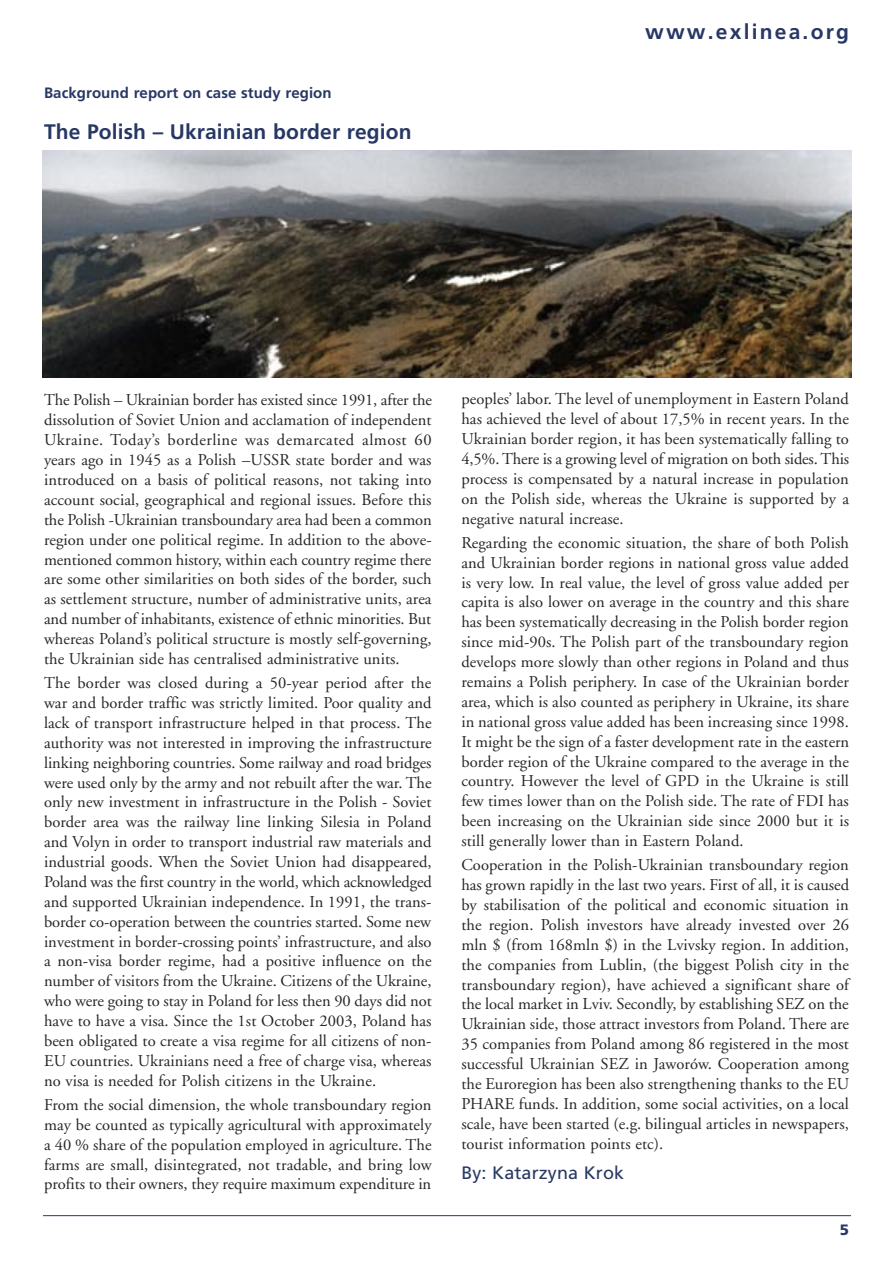
<style>
.page{position:relative;width:893px;height:1263px;background:#fff}
.page>*{position:absolute;margin:0;border:0;box-sizing:border-box;transform-origin:0 0}
.EX_Headings_Semibold{font:700 21px "Frutiger";letter-spacing:.005em;color:#283865}
.EX_Headings_Semibold-2{font:700 21px "Frutiger";letter-spacing:.105em;color:#283865}
.Authors{font:18px "Frutiger";letter-spacing:.005em;color:#283865}
.t1{font:16.5px/20px "Adobe Garamond";letter-spacing:.005em;color:#262628;text-align:justify}
.EX_Headings_Semibold-3{font:700 15px "Frutiger";letter-spacing:.005em;color:#283865}
.t2{font:900 15px "Frutiger";color:#283865}
</style>
<div class="page">
<hr style="left:43px;top:1215px;width:808px;height:1px;background:#283865">
<img style="left:43px;top:151px;width:809px;height:226px">
<p class="EX_Headings_Semibold-3" style="left:44px;top:84px;width:289px">Background report on case study region</p>
<p class="EX_Headings_Semibold" style="left:44px;top:120px;width:369px">The Polish – Ukrainian border region</p>
<p class="EX_Headings_Semibold-2" style="left:645px;top:19px;width:205px">www.exlinea.org</p>
<p class="t1" style="left:44px;top:391px;width:389px">The Polish – Ukrainian border has existed since 1991, after the dissolution of Soviet Union and acclamation of independent Ukraine. Today’s borderline was demarcated almost 60 years ago in 1945 as a Polish –USSR state border and was introduced on a basis of political reasons, not taking into account social, geographical and regional issues. Before this the Polish -Ukrainian transboundary area had been a common region under one political regime. In addition to the above&shy;mentioned common history, within each country regime there are some other similarities on both sides of the border, such as settlement structure, number of administrative units, area and number of inhabitants, existence of ethnic minorities. But whereas Poland’s political structure is mostly self-governing, the Ukrainian side has centralised administrative units.</p>
<p class="t1" style="left:44px;top:673px;width:389px">The border was closed during a 50-year period after the war and border traffic was strictly limited. Poor quality and lack of transport infrastructure helped in that process. The authority was not interested in improving the infrastructure linking neighboring countries. Some railway and road bridges were used only by the army and not rebuilt after the war. The only new investment in infrastructure in the Polish - Soviet border area was the railway line linking Silesia in Poland and Volyn in order to transport industrial raw materials and industrial goods. When the Soviet Union had disappeared, Poland was the first country in the world, which acknowledged and supported Ukrainian independence. In 1991, the trans&shy;border co-operation between the countries started. Some new investment in border-crossing points’ infrastructure, and also a non-visa border regime, had a positive influence on the number of visitors from the Ukraine. Citizens of the Ukraine, who were going to stay in Poland for less then 90 days did not have to have a visa. Since the 1st October 2003, Poland has been obligated to create a visa regime for all citizens of non-EU countries. Ukrainians need a free of charge visa, whereas no visa is needed for Polish citizens in the Ukraine.</p>
<p class="t1" style="left:44px;top:1095px;width:389px">From the social dimension, the whole transboundary region may be counted as typically agricultural with approximately a 40 % share of the population employed in agriculture. The farms are small, disintegrated, not tradable, and bring low profits to their owners, they require maximum expenditure in</p>
<p class="t1" style="left:461px;top:390px;width:389px">peoples’ labor. The level of unemployment in Eastern Poland has achieved the level of about 17,5% in recent years. In the Ukrainian border region, it has been systematically falling to 4,5%. There is a growing level of migration on both sides. This process is compensated by a natural increase in population on the Polish side, whereas the Ukraine is supported by a negative natural increase.</p>
<p class="t1" style="left:461px;top:533px;width:389px">Regarding the economic situation, the share of both Polish and Ukrainian border regions in national gross value added is very low. In real value, the level of gross value added per capita is also lower on average in the country and this share has been systematically decreasing in the Polish border region since mid-90s. The Polish part of the transboundary region develops more slowly than other regions in Poland and thus remains a Polish periphery. In case of the Ukrainian border area, which is also counted as periphery in Ukraine, its share in national gross value added has been increasing since 1998.<br>It might be the sign of a faster development rate in the eastern border region of the Ukraine compared to the average in the country. However the level of GPD in the Ukraine is still few times lower than on the Polish side. The rate of FDI has been increasing on the Ukrainian side since 2000 but it is still generally lower than in Eastern Poland.</p>
<p class="t1" style="left:461px;top:855px;width:389px">Cooperation in the Polish-Ukrainian transboundary region has grown rapidly in the last two years. First of all, it is caused by stabilisation of the political and economic situation in the region. Polish investors have already invested over 26 mln $ (from 168mln $) in the Lvivsky region. In addition, the companies from Lublin, (the biggest Polish city in the transboundary region), have achieved a significant share of the local market in Lviv. Secondly, by establishing SEZ on the Ukrainian side, those attract investors from Poland. There are 35 companies from Poland among 86 registered in the most successful Ukrainian SEZ in Jaworów. Cooperation among the Euroregion has been also strengthening thanks to the EU PHARE funds. In addition, some social activities, on a local scale, have been started (e.g. bilingual articles in newspapers, tourist information points etc).</p>
<p class="Authors" style="left:461px;top:1162px;width:164px">By: Katarzyna Krok</p>
<p class="t2" style="left:840px;top:1220px;width:11px">5</p>
</div>
